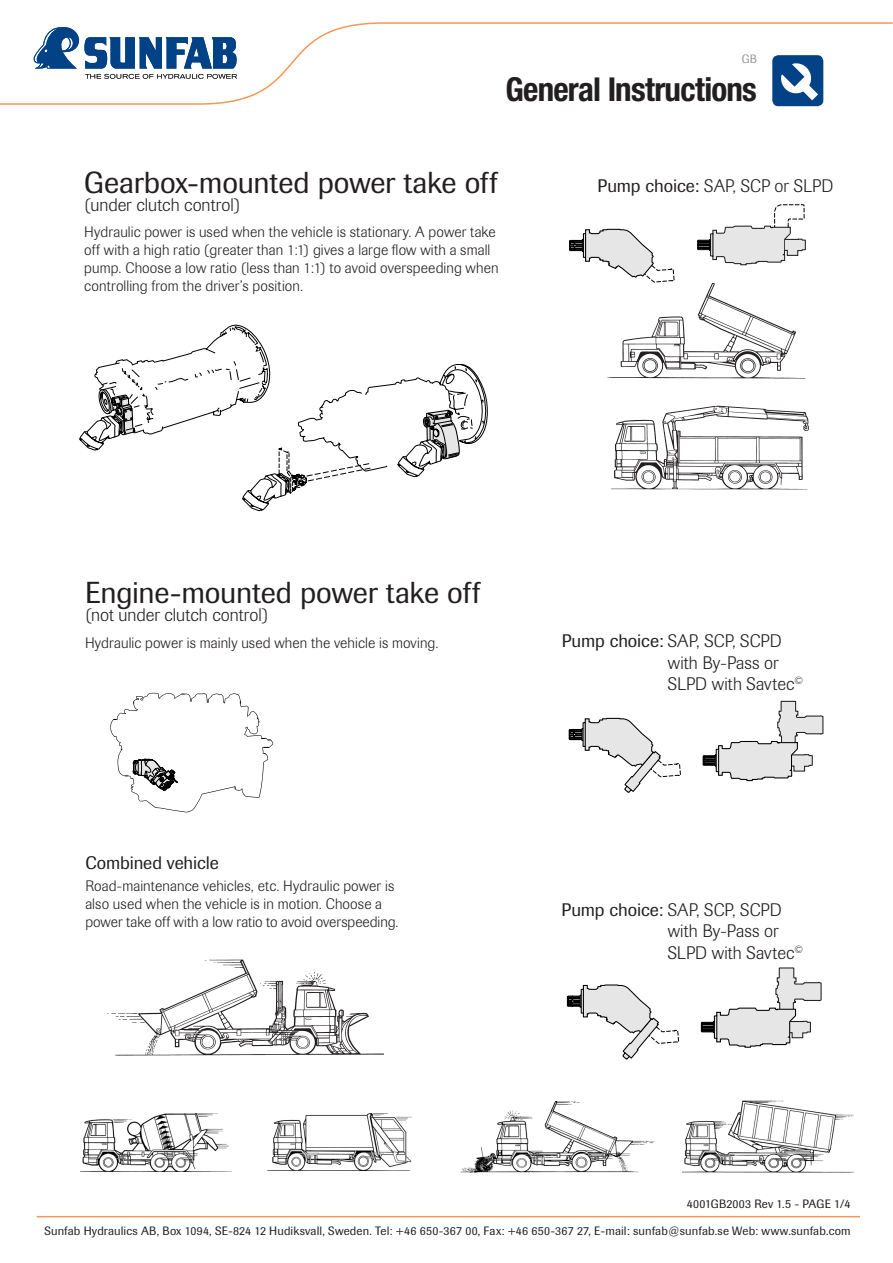
<style>
.page{position:relative;width:893px;height:1263px;background:#fff}
.page>*{position:absolute;margin:0;border:0;box-sizing:border-box;transform-origin:0 0}
.t1{font:700 condensed 33px "Helvetica Neue LT Std";letter-spacing:-.02em;color:#231f20}
.t2{font:30px "Imago BQ";letter-spacing:-.005em;color:#231f20}
.t3{font:300 18px/21.6px "Imago BQ";letter-spacing:.005em;color:#231f20;text-align:right}
.t4{font:18px "Imago BQ";letter-spacing:-.005em;color:#231f20}
.t5{font:300 15px/18px "Imago BQ";letter-spacing:.01em;color:#231f20}
.t6{font:12px "Imago BQ";letter-spacing:.015em;color:#231f20}
.t7{font:12px "Imago BQ";color:#97989c}
.s1{font-weight:400}
</style>
<div class="page">
<hr style="left:37px;top:1216px;width:823px;height:1px;background:#f79656">
<svg style="left:697px;top:204px;width:109px;height:62px"></svg>
<svg style="left:569px;top:229px;width:106px;height:54px"></svg>
<img style="left:608px;top:283px;width:189px;height:95px">
<img style="left:107px;top:960px;width:277px;height:96px">
<svg style="left:702px;top:700px;width:122px;height:82px"></svg>
<svg style="left:568px;top:717px;width:113px;height:76px"></svg>
<img style="left:612px;top:405px;width:197px;height:84px">
<svg style="left:79px;top:325px;width:409px;height:186px"></svg>
<img style="left:82px;top:1113px;width:147px;height:58px">
<img style="left:682px;top:1101px;width:172px;height:71px">
<img style="left:461px;top:1101px;width:194px;height:72px">
<img style="left:272px;top:1113px;width:139px;height:57px">
<svg style="left:701px;top:967px;width:121px;height:81px"></svg>
<svg style="left:567px;top:984px;width:112px;height:76px"></svg>
<svg style="left:110px;top:693px;width:164px;height:120px"></svg>
<svg style="left:0;top:22px;width:893px;height:83px"></svg>
<p class="t7" style="left:742px;top:52px;width:17px">GB</p>
<p class="t1" style="left:505px;top:69px;width:253px">General Instructions</p>
<p class="t2" style="left:84px;top:165px;width:415px">Gearbox-mounted power take off</p>
<p class="t3" style="left:84px;top:194px;width:158px">(under clutch control)</p>
<p class="t5" style="left:84px;top:223px;width:416px">Hydraulic power is used when the vehicle is stationary. A power take off with a high ratio (greater than 1:1) gives a large flow with a small pump. Choose a low ratio (less than 1:1) to avoid overspeeding when controlling from the driver’s position.</p>
<p class="t3" style="left:597px;top:175px;width:237px"><span class="s1">Pump choice:</span> SAP, SCP or SLPD</p>
<p class="t2" style="left:85px;top:575px;width:397px">Engine-mounted power take off</p>
<p class="t3" style="left:85px;top:605px;width:185px">(not under clutch control)</p>
<p class="t5" style="left:85px;top:634px;width:355px">Hydraulic power is mainly used when the vehicle is moving.</p>
<p class="t4" style="left:85px;top:852px;width:135px">Combined vehicle</p>
<p class="t5" style="left:85px;top:877px;width:315px">Road-maintenance vehicles, etc. Hydraulic power is also used when the vehicle is in motion. Choose a power take off with a low ratio to avoid overspeeding.</p>
<p class="t3" style="left:562px;top:630px;width:222px"><span class="s1">Pump choice:</span> SAP, SCP, SCPD with By-Pass or</p>
<p class="t3" style="left:668px;top:674px;width:137px">SLPD with Savtec<sup>©</sup></p>
<p class="t3" style="left:562px;top:899px;width:222px"><span class="s1">Pump choice:</span> SAP, SCP, SCPD with By-Pass or</p>
<p class="t3" style="left:668px;top:942px;width:137px">SLPD with Savtec<sup>©</sup></p>
<p class="t6" style="left:687px;top:1197px;width:165px">4001GB2003 Rev 1.5 - PAGE 1/4</p>
<p class="t6" style="left:44px;top:1223px;width:808px">Sunfab Hydraulics AB, Box 1094, SE-824 12 Hudiksvall, Sweden. Tel: +46 650-367 00, Fax: +46 650-367 27, E-mail: sunfab@sunfab.se Web: www.sunfab.com</p>
</div>
